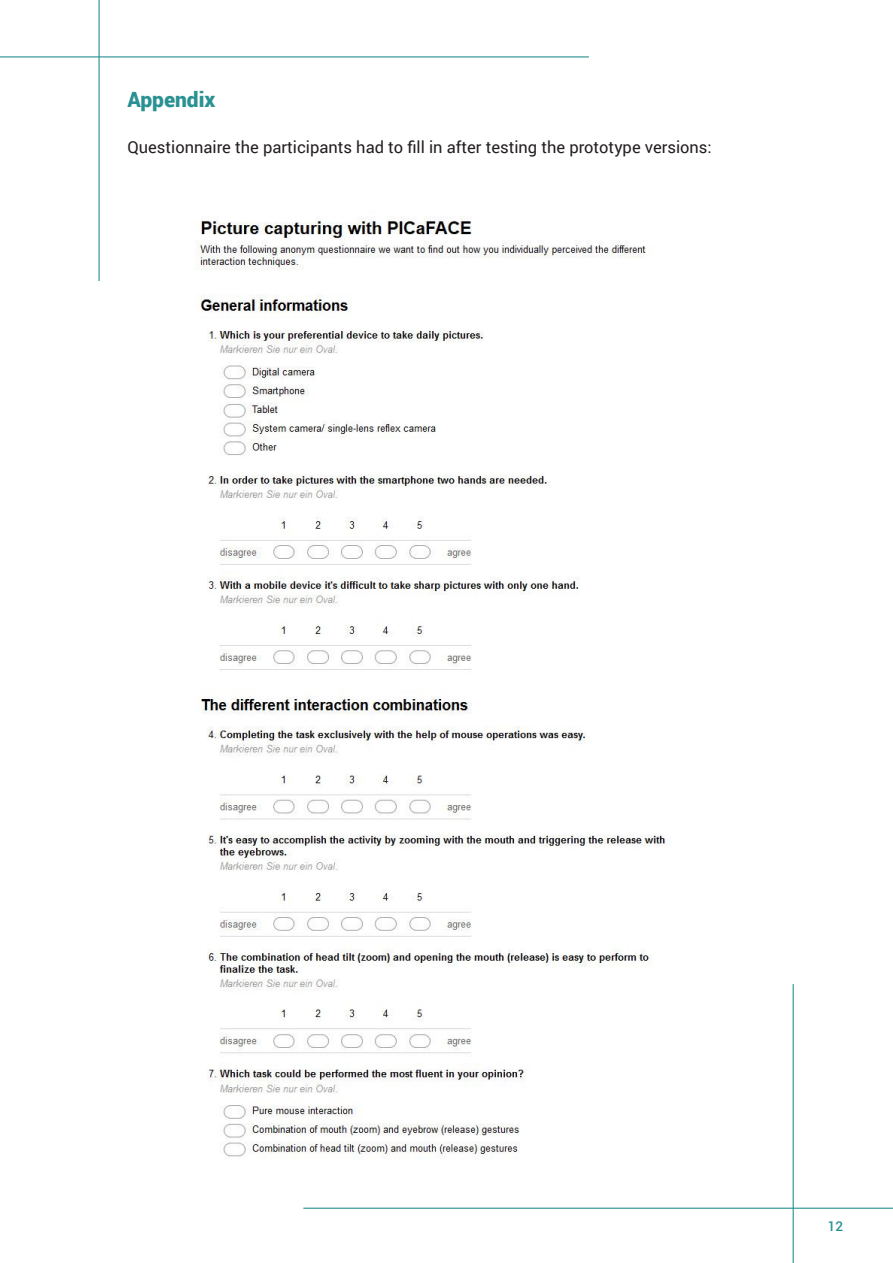
<style>
.page{position:relative;width:893px;height:1263px;background:#fff}
.page>*{position:absolute;margin:0;border:0;box-sizing:border-box;transform-origin:0 0}
.t1{font:900 21px "Roboto";color:#2a9192}
.t2{font:16.5px "Roboto";color:#231f20}
.t3{font:500 13.5px "Roboto";color:#2a9192}
</style>
<div class="page">
<hr style="left:99px;top:0;width:1px;height:281px;background:#2a9192">
<hr style="left:793px;top:984px;width:1px;height:279px;background:#2a9192">
<hr style="left:0;top:56px;width:589px;height:1px;background:#2a9192">
<hr style="left:303px;top:1207px;width:590px;height:2px;background:#2a9192">
<img style="left:196px;top:217px;width:455px;height:453px">
<img style="left:200px;top:690px;width:468px;height:469px">
<p class="t1" style="left:128px;top:85px;width:89px">Appendix</p>
<p class="t2" style="left:128px;top:136px;width:586px">Questionnaire the participants had to fill in after testing the prototype versions:</p>
<p class="t3" style="left:828px;top:1217px;width:17px">12</p>
</div>
